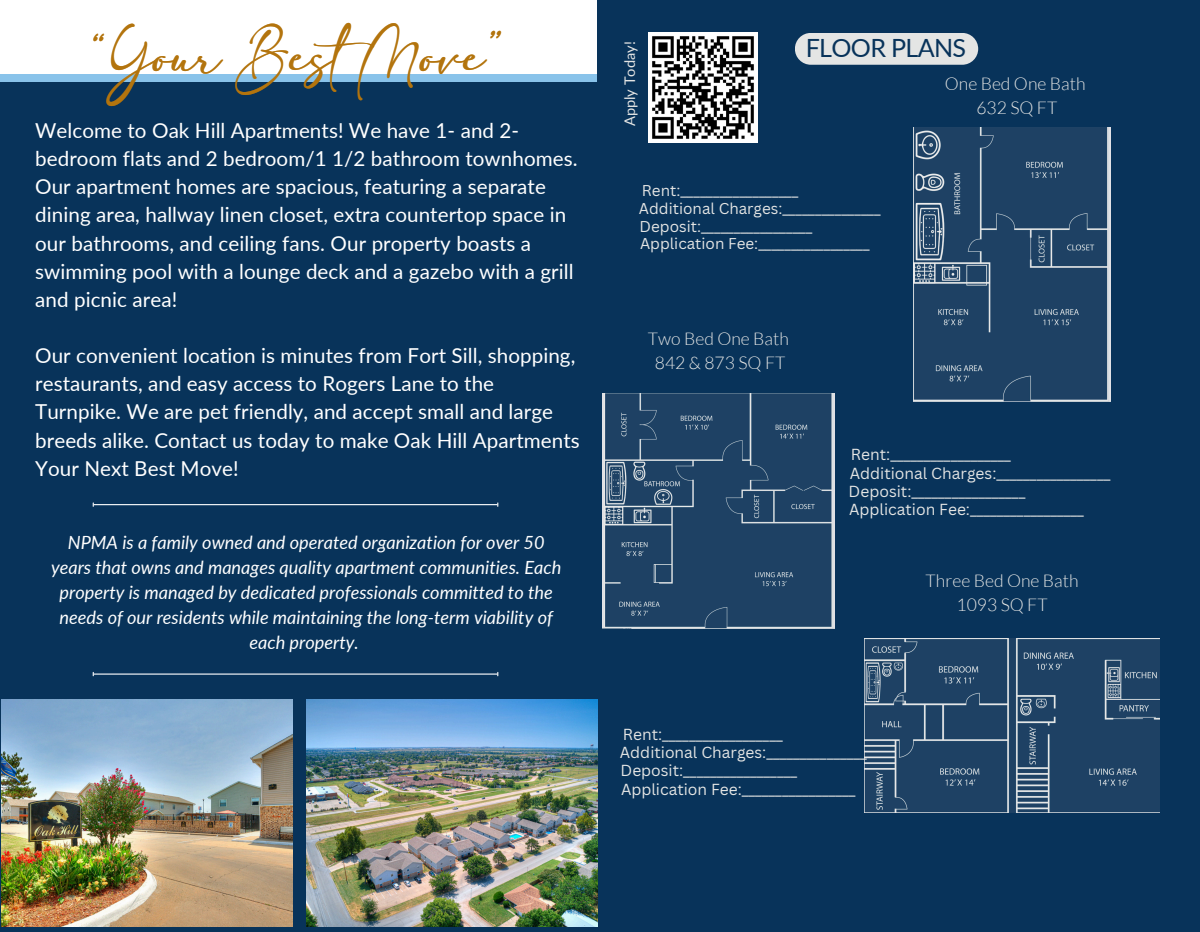
<style>
.page{position:relative;width:1200px;height:932px;background:#fff}
.page>*{position:absolute;margin:0;border:0;box-sizing:border-box;transform-origin:0 0}
.t1{font:39px "adelia";color:#b3740d}
.t2{font:25.05px "Lato";letter-spacing:-.025em;color:#08335a}
.t3{font:20.55px/28.2px "Lato";letter-spacing:.005em;color:#fff}
.t4{font:italic 18.15px/24.9px "Lato";color:#fff;text-align:center}
.t5{font:300 17.55px/24.2px "Lato";color:#e4e5e4;text-align:center}
.t6{font:15.6px "Canva Sans";color:#e4e5e4}
.t7{font:15.3px "Canva Sans";color:#e4e5e4}
.t8{font:14.7px "Lato";color:#e4e5e4}
</style>
<div class="page">
<div style="left:0;top:0;width:1199px;height:931px;background:#08335a"></div>
<div style="left:0;top:0;width:597px;height:74px;background:#fff"></div>
<div style="left:0;top:74px;width:597px;height:7px;background:#89c3ea"></div>
<div style="left:794px;top:33px;width:184px;height:32px;background:#e4e5e4;border-radius:16px"></div>
<hr style="left:93px;top:504px;width:404px;height:1px;background:#fff">
<hr style="left:93px;top:673px;width:404px;height:1px;background:#fff">
<img style="left:306px;top:699px;width:291px;height:227px">
<img style="left:2px;top:699px;width:291px;height:227px">
<img style="left:864px;top:638px;width:295px;height:174px">
<img style="left:913px;top:128px;width:197px;height:273px">
<img style="left:602px;top:394px;width:232px;height:234px">
<img style="left:648px;top:33px;width:109px;height:109px">
<h2 class="t1" style="left:87px;top:43px;width:417px">“Your BestMove”</h2>
<h3 class="t3" style="left:35px;top:116px;width:544px">Welcome to Oak Hill Apartments! We have 1- and 2- bedroom flats and 2 bedroom/1 1/2 bathroom townhomes.<br>Our apartment homes are spacious, featuring a separate dining area, hallway linen closet, extra countertop space in our bathrooms, and ceiling fans. Our property boasts a swimming pool with a lounge deck and a gazebo with a grill and picnic area!</h3>
<p class="t3" style="left:35px;top:341px;width:546px">Our convenient location is minutes from Fort Sill, shopping, restaurants, and easy access to Rogers Lane to the Turnpike. We are pet friendly, and accept small and large breeds alike. Contact us today to make Oak Hill Apartments Your Next Best Move!</p>
<h4 class="t4" style="left:51px;top:529px;width:512px">NPMA is a family owned and operated organization for over 50 years that owns and manages quality apartment communities. Each property is managed by dedicated professionals committed to the needs of our residents while maintaining the long-term viability of each property.</h4>
<p class="t8" style="left:620px;top:126px;width:86px;rotate:-90deg">Apply Today!</p>
<h4 class="t2" style="left:805px;top:33px;width:162px">FLOOR PLANS</h4>
<p class="t5" style="left:944px;top:71px;width:142px">One Bed One Bath<br>632 SQ FT</p>
<p class="t7" style="left:641px;top:179px;width:158px">Rent:__________________</p>
<p class="t7" style="left:639px;top:215px;width:174px">Deposit:_________________</p>
<p class="t7" style="left:639px;top:197px;width:243px">Additional Charges:_______________</p>
<p class="t7" style="left:640px;top:233px;width:231px">Application Fee:_________________</p>
<p class="t5" style="left:648px;top:326px;width:142px">Two Bed One Bath<br>842 &amp; 873 SQ FT</p>
<h4 class="t6" style="left:850px;top:443px;width:161px">Rent:__________________</h4>
<p class="t6" style="left:849px;top:462px;width:262px">Additional Charges:_________________</p>
<p class="t6" style="left:848px;top:480px;width:178px">Deposit:_________________</p>
<p class="t6" style="left:849px;top:498px;width:236px">Application Fee:_________________</p>
<p class="t5" style="left:925px;top:568px;width:154px">Three Bed One Bath<br>1093 SQ FT</p>
<p class="t6" style="left:622px;top:723px;width:161px">Rent:__________________</p>
<p class="t6" style="left:620px;top:759px;width:178px">Deposit:_________________</p>
<p class="t6" style="left:619px;top:741px;width:248px">Additional Charges:_______________</p>
<p class="t6" style="left:621px;top:777px;width:236px">Application Fee:_________________</p>
</div>
